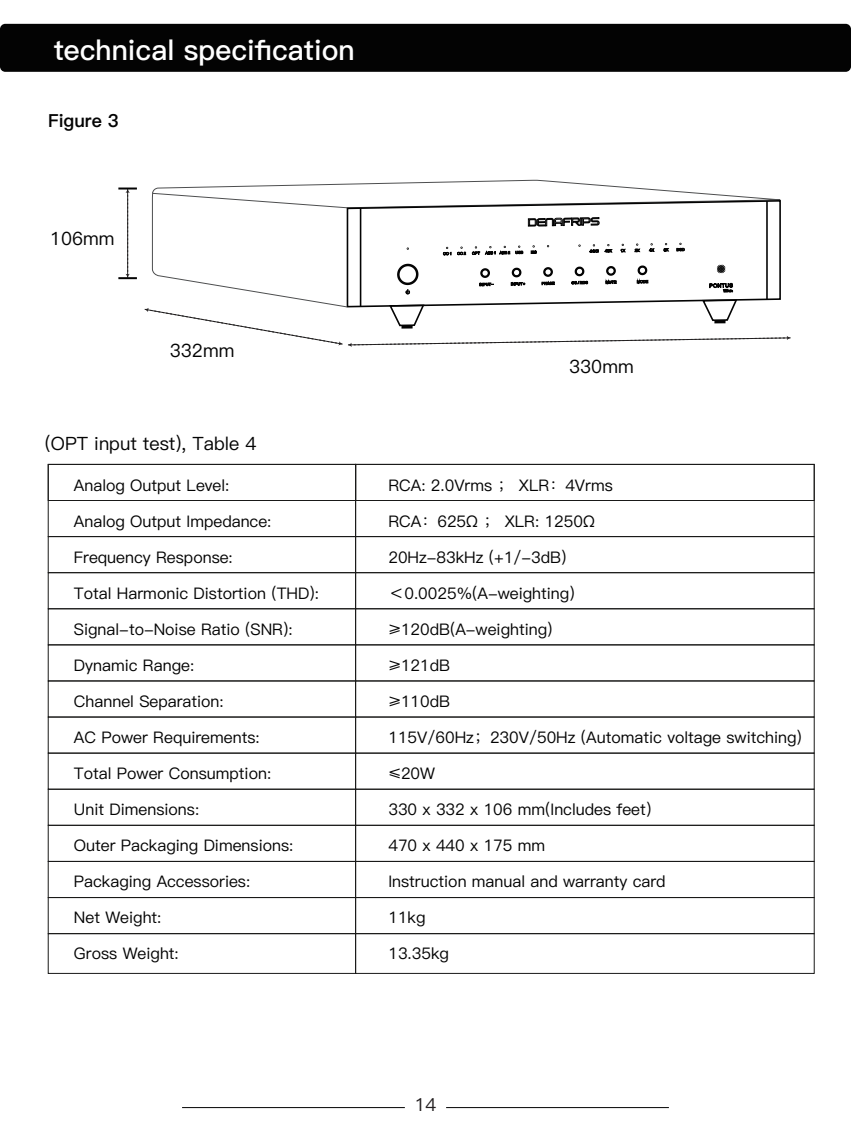
<style>
.page{position:relative;width:851px;height:1134px;background:#fff}
.page>*{position:absolute;margin:0;border:0;box-sizing:border-box;transform-origin:0 0}
.t1{font:28.2px "Ping Fang SC Bold";color:#fff}
.t2{font:18.4px "Ping Fang SC Medium";color:#030303}
.t3{font:18px "Ping Fang SC Heavy";color:#030303}
.t4{font:18px "Ping Fang SC Medium";color:#231f20}
.t5{font:16px "Ping Fang SC Medium";color:#030303}
</style>
<div class="page">
<div style="left:48px;top:536px;width:308px;height:37px;border:1px solid #191918"></div>
<div style="left:355px;top:536px;width:459px;height:37px;border:1px solid #191918"></div>
<div style="left:48px;top:464px;width:308px;height:37px;border:1px solid #191918"></div>
<div style="left:355px;top:464px;width:459px;height:37px;border:1px solid #191918"></div>
<div style="left:48px;top:572px;width:308px;height:37px;border:1px solid #191918"></div>
<div style="left:355px;top:572px;width:459px;height:37px;border:1px solid #191918"></div>
<div style="left:48px;top:608px;width:308px;height:37px;border:1px solid #191918"></div>
<div style="left:355px;top:608px;width:459px;height:37px;border:1px solid #191918"></div>
<div style="left:48px;top:644px;width:308px;height:37px;border:1px solid #191918"></div>
<div style="left:355px;top:644px;width:459px;height:37px;border:1px solid #191918"></div>
<div style="left:48px;top:680px;width:308px;height:37px;border:1px solid #191918"></div>
<div style="left:355px;top:680px;width:459px;height:37px;border:1px solid #191918"></div>
<div style="left:48px;top:716px;width:308px;height:38px;border:1px solid #191918"></div>
<div style="left:355px;top:716px;width:459px;height:38px;border:1px solid #191918"></div>
<div style="left:48px;top:753px;width:308px;height:37px;border:1px solid #191918"></div>
<div style="left:355px;top:753px;width:459px;height:37px;border:1px solid #191918"></div>
<div style="left:48px;top:789px;width:308px;height:37px;border:1px solid #191918"></div>
<div style="left:355px;top:789px;width:459px;height:37px;border:1px solid #191918"></div>
<div style="left:48px;top:825px;width:308px;height:37px;border:1px solid #191918"></div>
<div style="left:355px;top:825px;width:459px;height:37px;border:1px solid #191918"></div>
<div style="left:48px;top:861px;width:308px;height:37px;border:1px solid #191918"></div>
<div style="left:355px;top:861px;width:459px;height:37px;border:1px solid #191918"></div>
<div style="left:48px;top:897px;width:308px;height:37px;border:1px solid #191918"></div>
<div style="left:355px;top:897px;width:459px;height:37px;border:1px solid #191918"></div>
<div style="left:355px;top:933px;width:459px;height:41px;border:1px solid #191918"></div>
<div style="left:48px;top:933px;width:308px;height:41px;border:1px solid #191918"></div>
<div style="left:0;top:24px;width:850px;height:48px;background:#030303;border-radius:5px"></div>
<hr style="left:182px;top:1107px;width:223px;height:1px;background:#030303">
<hr style="left:446px;top:1107px;width:222px;height:1px;background:#030303">
<svg style="left:145px;top:180px;width:645px;height:167px"></svg>
<svg style="left:118px;top:188px;width:19px;height:91px"></svg>
<h1 class="t1" style="left:54px;top:33px;width:302px">technical specification</h1>
<p class="t3" style="left:48px;top:109px;width:72px">Figure 3</p>
<p class="t2" style="left:50px;top:228px;width:66px">106mm</p>
<p class="t2" style="left:170px;top:339px;width:66px">332mm</p>
<p class="t2" style="left:45px;top:433px;width:213px">(OPT input test), Table 4</p>
<p class="t5" style="left:74px;top:475px;width:157px">Analog Output Level:</p>
<p class="t5" style="left:74px;top:511px;width:199px">Analog Output Impedance:</p>
<p class="t5" style="left:74px;top:547px;width:160px">Frequency Response:</p>
<p class="t5" style="left:74px;top:583px;width:246px">Total Harmonic Distortion (THD):</p>
<p class="t5" style="left:74px;top:619px;width:220px">Signal-to-Noise Ratio (SNR):</p>
<p class="t5" style="left:74px;top:655px;width:122px">Dynamic Range:</p>
<p class="t5" style="left:74px;top:691px;width:151px">Channel Separation:</p>
<p class="t5" style="left:74px;top:727px;width:187px">AC Power Requirements:</p>
<p class="t5" style="left:74px;top:763px;width:199px">Total Power Consumption:</p>
<p class="t5" style="left:74px;top:799px;width:127px">Unit Dimensions:</p>
<p class="t5" style="left:74px;top:835px;width:221px">Outer Packaging Dimensions:</p>
<p class="t5" style="left:74px;top:871px;width:178px">Packaging Accessories:</p>
<p class="t5" style="left:74px;top:907px;width:89px">Net Weight:</p>
<p class="t5" style="left:74px;top:943px;width:106px">Gross Weight:</p>
<p class="t2" style="left:569px;top:356px;width:66px">330mm</p>
<p class="t5" style="left:388px;top:475px;width:226px">RCA: 2.0Vrms ； XLR：4Vrms</p>
<p class="t5" style="left:388px;top:511px;width:208px">RCA：625Ω ； XLR: 1250Ω</p>
<p class="t5" style="left:388px;top:547px;width:179px">20Hz-83kHz (+1/-3dB)</p>
<p class="t5" style="left:388px;top:583px;width:188px">＜0.0025%(A-weighting)</p>
<p class="t5" style="left:388px;top:619px;width:166px">≥120dB(A-weighting)</p>
<p class="t5" style="left:388px;top:655px;width:63px">≥121dB</p>
<p class="t5" style="left:388px;top:691px;width:63px">≥110dB</p>
<p class="t5" style="left:388px;top:727px;width:415px">115V/60Hz；230V/50Hz (Automatic voltage switching)</p>
<p class="t5" style="left:388px;top:763px;width:48px">≤20W</p>
<p class="t5" style="left:388px;top:799px;width:275px">330 x 332 x 106 mm(Includes feet）</p>
<p class="t5" style="left:388px;top:835px;width:158px">470 x 440 x 175 mm</p>
<p class="t5" style="left:388px;top:871px;width:279px">Instruction manual and warranty card</p>
<p class="t5" style="left:388px;top:907px;width:39px">11kg</p>
<p class="t5" style="left:388px;top:943px;width:62px">13.35kg</p>
<p class="t4" style="left:414px;top:1094px;width:23px">14</p>
</div>
